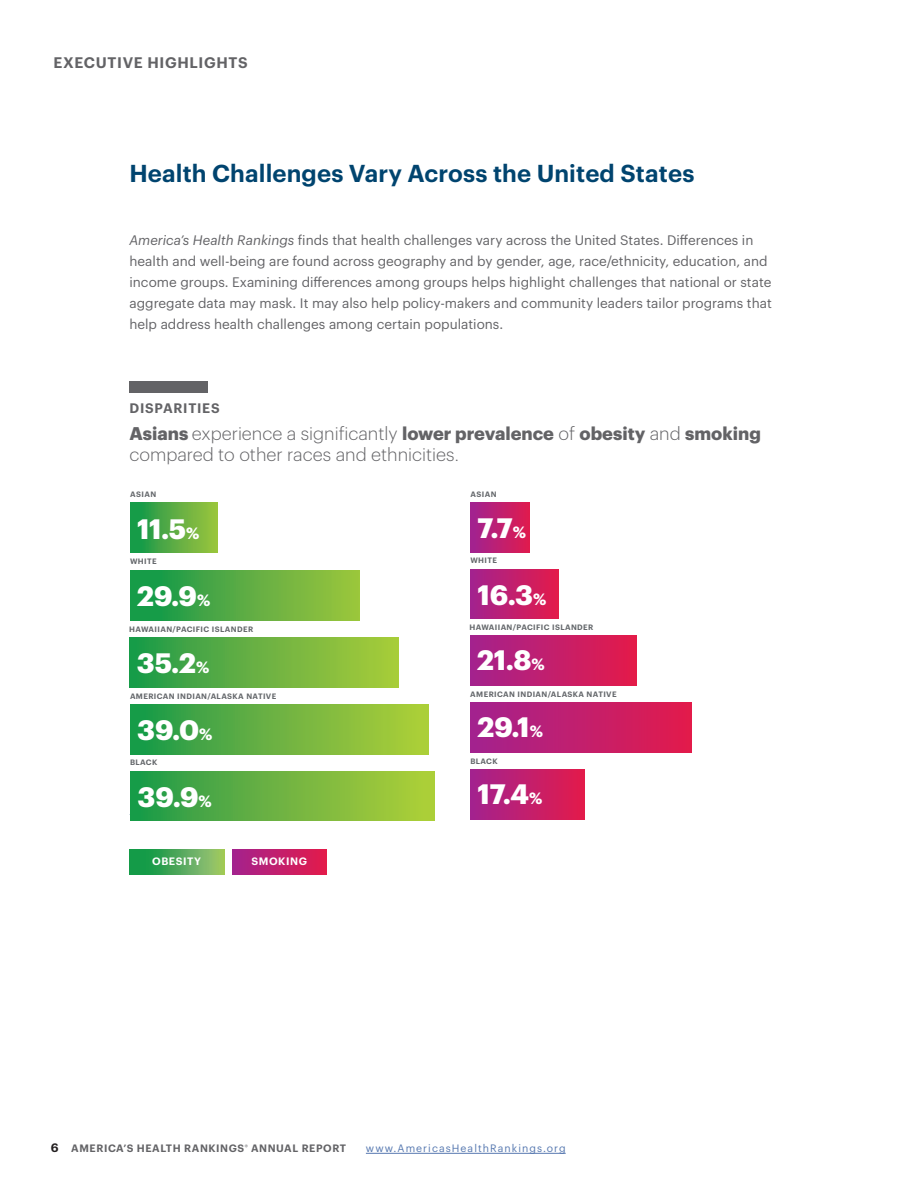
<style>
.page{position:relative;width:918px;height:1188px;background:#fff}
.page>*{position:absolute;margin:0;border:0;box-sizing:border-box;transform-origin:0 0}
.t1{font:700 27.45px "Graphik";color:#fff}
.B-Head{font:600 24px "Graphik";letter-spacing:.005em;color:#00446f}
.Body_Copy{font:300 18px/21px "Graphik";color:#636366}
.t2{font:600 15px "Graphik";letter-spacing:.045em;color:#636366}
.Body_Copy-2{font:13.5px/21px "Graphik";color:#636366}
.Body_Copy-3{font:600 13.5px "Graphik";letter-spacing:.055em;color:#636366}
.t3{font:600 10.5px "Graphik";letter-spacing:.055em;color:#636366}
.t4{font:10.5px "Graphik";letter-spacing:.1em;color:#5678b0}
.t5{font:600 10.5px "Graphik";letter-spacing:.05em;color:#fff}
.t6{font:600 7.65px "Graphik";letter-spacing:.05em;color:#63666a}
.s1{font-style:italic}
.s2{font-weight:700}
.s3{font-size:16.05px}
.s4{font-size:12px;color:#231f20}
</style>
<div class="page">
<hr style="left:366px;top:1153px;width:200px;height:1px;background:#5678b0">
<div style="left:470px;top:502px;width:59px;height:50px;background:linear-gradient(to right,#a02292,#df1b4f)"></div>
<div style="left:470px;top:702px;width:222px;height:50px;background:linear-gradient(to right,#a2228f,#e21b4b)"></div>
<div style="left:470px;top:636px;width:167px;height:50px;background:linear-gradient(to right,#a4228d,#e41b49)"></div>
<div style="left:470px;top:769px;width:115px;height:50px;background:linear-gradient(to right,#a3228f,#e31b4a)"></div>
<div style="left:470px;top:569px;width:88px;height:50px;background:linear-gradient(to right,#a3228f,#e21b4c)"></div>
<div style="left:130px;top:503px;width:88px;height:50px;background:linear-gradient(to right,#0e964a,#9fc43d)"></div>
<div style="left:130px;top:638px;width:269px;height:50px;background:linear-gradient(to right,#20994a,#aecc3a)"></div>
<div style="left:130px;top:704px;width:298px;height:50px;background:linear-gradient(to right,#1c984a,#b4ce39)"></div>
<div style="left:130px;top:771px;width:305px;height:50px;background:linear-gradient(to right,#1f994a,#b6cf39)"></div>
<div style="left:130px;top:570px;width:229px;height:50px;background:linear-gradient(to right,#0e964a,#a2c53d)"></div>
<svg style="left:129px;top:849px;width:198px;height:26px;background:#8c6a67"></svg>
<div style="left:129px;top:382px;width:79px;height:11px;background:#636366"></div>
<p class="t2" style="left:53px;top:51px;width:196px">EXECUTIVE HIGHLIGHTS</p>
<p class="B-Head" style="left:130px;top:155px;width:566px">Health Challenges Vary Across the United States</p>
<p class="Body_Copy-2" style="left:129px;top:229px;width:644px"><span class="s1">America’s Health Rankings</span> finds that health challenges vary across the United States. Differences in health and well-being are found across geography and by gender, age, race/ethnicity, education, and income groups. Examining differences among groups helps highlight challenges that national or state aggregate data may mask. It may also help policy-makers and community leaders tailor programs that help address health challenges among certain populations.</p>
<p class="Body_Copy-3" style="left:129px;top:397px;width:92px">DISPARITIES</p>
<p class="Body_Copy" style="left:129px;top:421px;width:633px"><span class="s2">Asians</span> experience a significantly <span class="s2">lower prevalence</span> of <span class="s2">obesity</span> and <span class="s2">smoking </span>compared to other races and ethnicities.</p>
<p class="t6" style="left:130px;top:488px;width:27px">ASIAN</p>
<p class="t1" style="left:137px;top:507px;width:64px">11.5<span class="s3">%</span></p>
<p class="t1" style="left:151px;top:507px;width:61px">3.8x</p>
<p class="t6" style="left:471px;top:488px;width:27px">ASIAN</p>
<p class="t1" style="left:477px;top:507px;width:50px">7.7<span class="s3">%</span></p>
<p class="t6" style="left:130px;top:556px;width:28px">WHITE</p>
<p class="t1" style="left:137px;top:575px;width:75px">29.9<span class="s3">%</span></p>
<p class="t1" style="left:151px;top:584px;width:61px">3.8x</p>
<p class="t6" style="left:470px;top:555px;width:28px">WHITE</p>
<p class="t1" style="left:477px;top:574px;width:70px">16.3<span class="s3">%</span></p>
<p class="t6" style="left:129px;top:623px;width:125px">HAWAIIAN/PACIFIC ISLANDER</p>
<p class="t6" style="left:470px;top:622px;width:125px">HAWAIIAN/PACIFIC ISLANDER</p>
<p class="t1" style="left:137px;top:642px;width:74px">35.2<span class="s3">%</span></p>
<p class="t1" style="left:477px;top:639px;width:69px">21.8<span class="s3">%</span></p>
<p class="t6" style="left:130px;top:690px;width:148px">AMERICAN INDIAN/ALASKA NATIVE</p>
<p class="t6" style="left:470px;top:688px;width:148px">AMERICAN INDIAN/ALASKA NATIVE</p>
<p class="t1" style="left:137px;top:709px;width:77px">39.0<span class="s3">%</span></p>
<p class="t1" style="left:477px;top:706px;width:67px">29.1<span class="s3">%</span></p>
<p class="t6" style="left:130px;top:757px;width:29px">BLACK</p>
<p class="t6" style="left:470px;top:755px;width:29px">BLACK</p>
<p class="t1" style="left:138px;top:776px;width:76px">39.9<span class="s3">%</span></p>
<p class="t1" style="left:477px;top:773px;width:67px">17.4<span class="s3">%</span></p>
<p class="t5" style="left:152px;top:854px;width:50px">OBESITY</p>
<p class="t5" style="left:252px;top:854px;width:57px">SMOKING</p>
<p class="t3" style="left:51px;top:1140px;width:297px"><span class="s4">6</span> AMERICA’S HEALTH RANKINGS<sup>®</sup> ANNUAL REPORT</p>
<p class="t4" style="left:366px;top:1141px;width:201px">www.AmericasHealthRankings.org</p>
</div>
